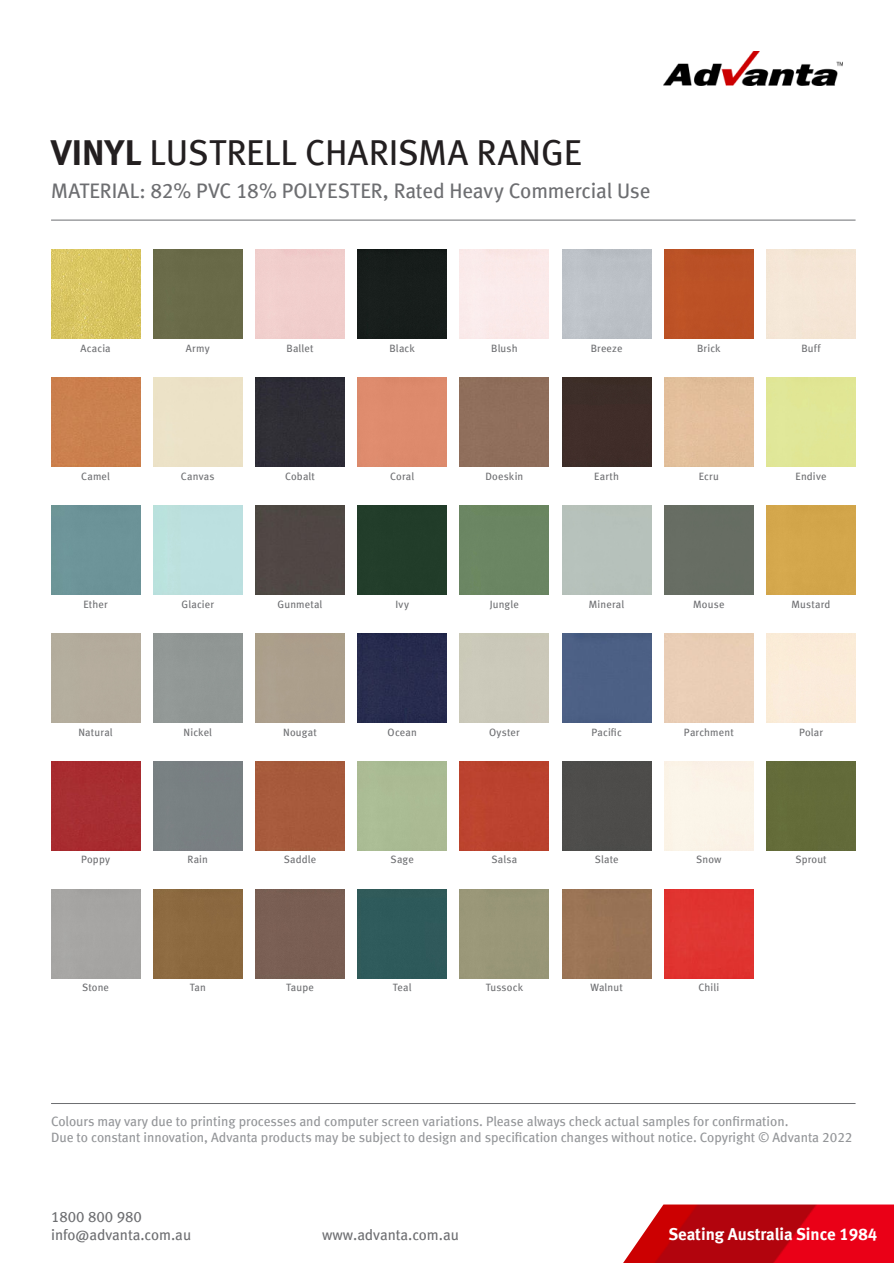
<style>
.page{position:relative;width:894px;height:1263px;background:#fff}
.page>*{position:absolute;margin:0;border:0;box-sizing:border-box;transform-origin:0 0}
.t1{font:36px "Meta Book LF";color:#231f20}
.t2{font:21px "Meta Book LF";letter-spacing:-.005em;color:#6d6e71}
.t3{font:16.8px "Meta Bold LF";color:#fff}
.t4{font:15px/18px "Meta Book LF";color:#6d6e71}
.t5{font:13.5px/16.2px "Meta Book LF";color:#939598}
.t6{font:10.65px "Meta Book LF";letter-spacing:.015em;color:#6d6e71}
.s1{font-family:"Meta";font-weight:700}
</style>
<div class="page">
<img style="left:663px;top:52px;width:179px;height:33px">
<img style="left:623px;top:1204px;width:270px;height:59px">
<hr style="left:51px;top:220px;width:804px;height:1px;background:#6d6e71">
<hr style="left:51px;top:1103px;width:804px;height:1px;background:#6d6e71">
<img style="left:51px;top:250px;width:89px;height:89px">
<div style="left:51px;top:378px;width:89px;height:89px;background:#ca804e"></div>
<div style="left:51px;top:505px;width:89px;height:89px;background:#6c9498"></div>
<div style="left:51px;top:761px;width:89px;height:89px;background:#a72d30"></div>
<div style="left:153px;top:250px;width:89px;height:89px;background:#696a48"></div>
<div style="left:153px;top:889px;width:89px;height:89px;background:#8c693f"></div>
<div style="left:255px;top:378px;width:89px;height:89px;background:#2e2d35"></div>
<div style="left:255px;top:505px;width:89px;height:89px;background:#504644"></div>
<div style="left:255px;top:761px;width:89px;height:89px;background:#a65a3b"></div>
<div style="left:255px;top:889px;width:89px;height:89px;background:#795e53"></div>
<div style="left:357px;top:250px;width:89px;height:89px;background:#171d1b"></div>
<div style="left:357px;top:378px;width:89px;height:89px;background:#de8b6d"></div>
<div style="left:357px;top:505px;width:89px;height:89px;background:#223d2a"></div>
<div style="left:357px;top:633px;width:89px;height:89px;background:#272b4d"></div>
<div style="left:357px;top:889px;width:89px;height:89px;background:#2e5a5b"></div>
<div style="left:459px;top:378px;width:89px;height:89px;background:#8f6e5b"></div>
<div style="left:459px;top:505px;width:89px;height:89px;background:#6a8662"></div>
<div style="left:459px;top:761px;width:89px;height:89px;background:#bb422e"></div>
<div style="left:562px;top:378px;width:89px;height:89px;background:#3f2d29"></div>
<div style="left:562px;top:633px;width:89px;height:89px;background:#4c6085"></div>
<div style="left:562px;top:761px;width:89px;height:89px;background:#4d4c4a"></div>
<div style="left:562px;top:889px;width:89px;height:89px;background:#997355"></div>
<div style="left:664px;top:889px;width:89px;height:89px;background:#e03430"></div>
<div style="left:664px;top:250px;width:89px;height:89px;background:#bb5125"></div>
<div style="left:664px;top:505px;width:89px;height:89px;background:#676d63"></div>
<div style="left:766px;top:505px;width:89px;height:89px;background:#d3a64b"></div>
<div style="left:766px;top:761px;width:89px;height:89px;background:#636b39"></div>
<h1 class="t1" style="left:51px;top:138px;width:532px"><span class="s1">VINYL</span> LUSTRELL CHARISMA RANGE</h1>
<h2 class="t2" style="left:51px;top:178px;width:600px">MATERIAL: 82% PVC 18% POLYESTER, Rated Heavy Commercial Use</h2>
<p class="t6" style="left:80px;top:344px;width:32px">Acacia</p>
<p class="t6" style="left:186px;top:344px;width:25px">Army</p>
<p class="t6" style="left:286px;top:344px;width:29px">Ballet</p>
<p class="t6" style="left:389px;top:344px;width:27px">Black</p>
<p class="t6" style="left:491px;top:344px;width:28px">Blush</p>
<p class="t6" style="left:590px;top:344px;width:33px">Breeze</p>
<p class="t6" style="left:696px;top:344px;width:25px">Brick</p>
<p class="t6" style="left:801px;top:344px;width:21px">Buff</p>
<p class="t6" style="left:81px;top:472px;width:30px">Camel</p>
<p class="t6" style="left:181px;top:472px;width:35px">Canvas</p>
<p class="t6" style="left:285px;top:472px;width:31px">Cobalt</p>
<p class="t6" style="left:390px;top:472px;width:26px">Coral</p>
<p class="t6" style="left:485px;top:472px;width:39px">Doeskin</p>
<p class="t6" style="left:594px;top:472px;width:26px">Earth</p>
<p class="t6" style="left:698px;top:472px;width:22px">Ecru</p>
<p class="t6" style="left:795px;top:472px;width:32px">Endive</p>
<p class="t6" style="left:83px;top:600px;width:26px">Ether</p>
<p class="t6" style="left:181px;top:600px;width:34px">Glacier</p>
<p class="t6" style="left:277px;top:600px;width:46px">Gunmetal</p>
<p class="t6" style="left:395px;top:600px;width:15px">Ivy</p>
<p class="t6" style="left:489px;top:600px;width:31px">Jungle</p>
<p class="t6" style="left:588px;top:600px;width:37px">Mineral</p>
<p class="t6" style="left:693px;top:600px;width:33px">Mouse</p>
<p class="t6" style="left:791px;top:600px;width:40px">Mustard</p>
<p class="t6" style="left:78px;top:727px;width:36px">Natural</p>
<p class="t6" style="left:183px;top:727px;width:30px">Nickel</p>
<p class="t6" style="left:283px;top:727px;width:35px">Nougat</p>
<p class="t6" style="left:387px;top:727px;width:31px">Ocean</p>
<p class="t6" style="left:489px;top:727px;width:32px">Oyster</p>
<p class="t6" style="left:591px;top:725px;width:32px">Pacific</p>
<p class="t6" style="left:683px;top:727px;width:51px">Parchment</p>
<p class="t6" style="left:798px;top:727px;width:26px">Polar</p>
<p class="t6" style="left:81px;top:855px;width:30px">Poppy</p>
<p class="t6" style="left:187px;top:855px;width:22px">Rain</p>
<p class="t6" style="left:284px;top:855px;width:34px">Saddle</p>
<p class="t6" style="left:390px;top:855px;width:25px">Sage</p>
<p class="t6" style="left:491px;top:855px;width:27px">Salsa</p>
<p class="t6" style="left:594px;top:855px;width:25px">Slate</p>
<p class="t6" style="left:695px;top:855px;width:27px">Snow</p>
<p class="t6" style="left:795px;top:855px;width:33px">Sprout</p>
<p class="t6" style="left:82px;top:983px;width:28px">Stone</p>
<p class="t6" style="left:190px;top:983px;width:17px">Tan</p>
<p class="t6" style="left:286px;top:983px;width:29px">Taupe</p>
<p class="t6" style="left:393px;top:983px;width:20px">Teal</p>
<p class="t6" style="left:485px;top:983px;width:39px">Tussock</p>
<p class="t6" style="left:590px;top:983px;width:34px">Walnut</p>
<p class="t6" style="left:698px;top:983px;width:22px">Chili</p>
<p class="t5" style="left:51px;top:1113px;width:802px">Colours may vary due to printing processes and computer screen variations. Please always check actual samples for confirmation.<br>Due to constant innovation, Advanta products may be subject to design and specification changes without notice. Copyright © Advanta 2022</p>
<h3 class="t4" style="left:51px;top:1208px;width:141px">1800 800 980 info@advanta.com.au</h3>
<h3 class="t4" style="left:322px;top:1226px;width:138px">www.advanta.com.au</h3>
<h3 class="t3" style="left:668px;top:1227px;width:210px">Seating Australia Since 1984</h3>
</div>
